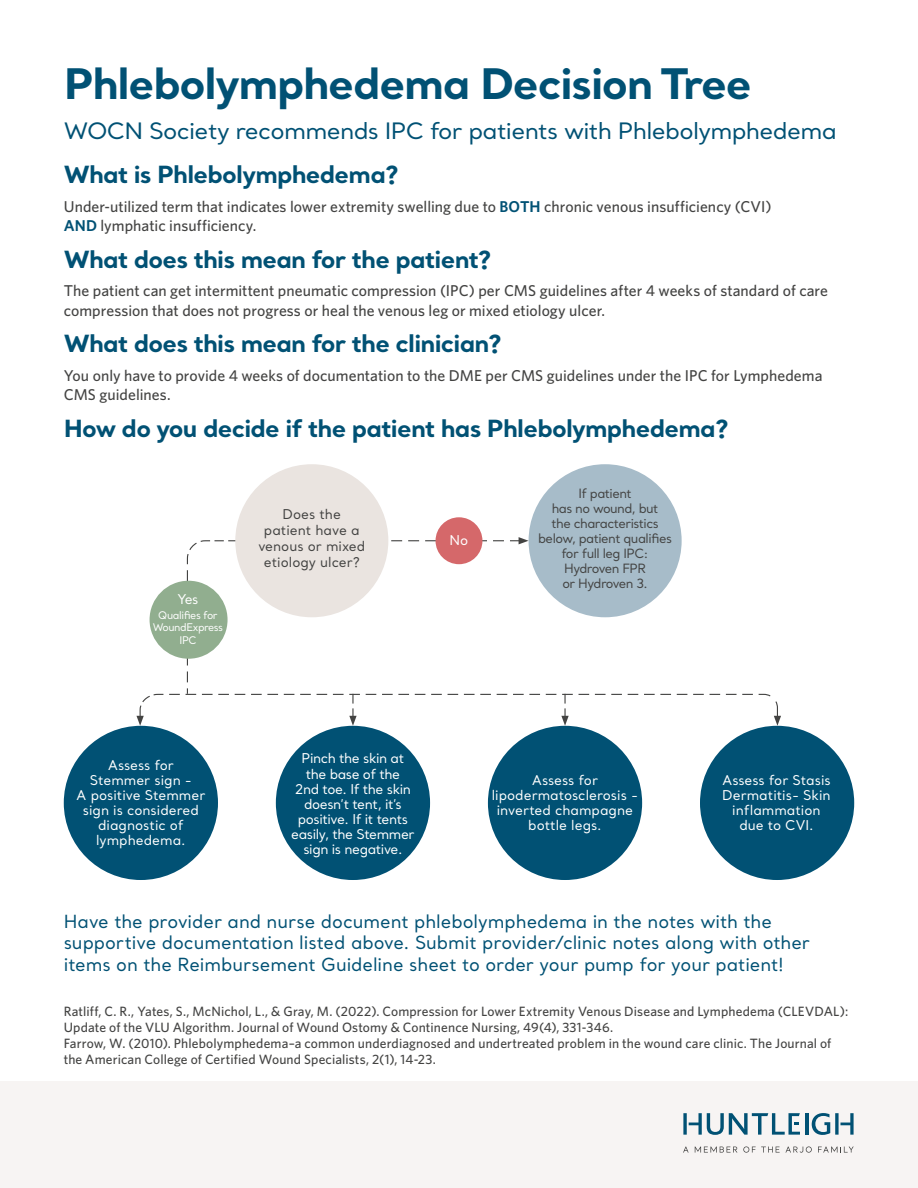
<style>
.page{position:relative;width:918px;height:1188px;background:#fff}
.page>*{position:absolute;margin:0;border:0;box-sizing:border-box;transform-origin:0 0}
.t1{font:700 41.85px "Santral";letter-spacing:-.03em;color:#015174;scale:1.06 1}
.t2{font:700 23.55px "Santral";letter-spacing:-.03em;color:#015174;scale:1.06 1}
.t3{font:22.5px "Santral";letter-spacing:-.03em;color:#015174;scale:1.06 1}
.t4{font:18px/21.6px "Santral";letter-spacing:-.005em;color:#015174}
.t5{font:500 15.75px/19.6px "Whitney";letter-spacing:.005em;color:#434342}
.t6{font:500 13.5px/16.2px "Whitney";letter-spacing:.01em;color:#434342}
.t7{font:13.5px/15px "Santral";color:#fff;text-align:center}
.t8{font:13.5px/15px "Santral";letter-spacing:-.03em;color:#fff;text-align:center}
.t9{font:13.5px/16.2px "Santral";color:#434342;text-align:center}
.t10{font:12.75px/15px "Santral";letter-spacing:-.04em;color:#434342;text-align:center}
.t11{font:10.5px/12.6px "Santral";letter-spacing:-.04em;color:#fff;text-align:center}
.s1{font-weight:600;color:#015174}
</style>
<div class="page">
<div style="left:0;top:1082px;width:918px;height:106px;background:#f7f4f3"></div>
<svg style="left:812px;top:1113px;width:42px;height:22px"></svg>
<hr style="left:805px;top:1113px;width:3px;height:22px;background:#015174">
<svg style="left:683px;top:1113px;width:117px;height:22px"></svg>
<svg style="left:683px;top:1147px;width:6px;height:6px"></svg>
<svg style="left:695px;top:1147px;width:42px;height:6px"></svg>
<svg style="left:743px;top:1146px;width:69px;height:7px"></svg>
<svg style="left:818px;top:1147px;width:36px;height:6px"></svg>
<div style="left:529px;top:464px;width:153px;height:153px;background:#a7bcc9;border-radius:50%"></div>
<div style="left:276px;top:726px;width:154px;height:154px;background:#015174;border-radius:50%"></div>
<div style="left:488px;top:726px;width:154px;height:154px;background:#015174;border-radius:50%"></div>
<div style="left:700px;top:726px;width:154px;height:154px;background:#015174;border-radius:50%"></div>
<div style="left:64px;top:726px;width:154px;height:154px;background:#015174;border-radius:50%"></div>
<div style="left:436px;top:517px;width:46px;height:47px;background:#d5686a;border-radius:50%"></div>
<svg style="left:136px;top:537px;width:645px;height:189px"></svg>
<div style="left:150px;top:581px;width:78px;height:78px;background:#91ae8f;border-radius:50%"></div>
<div style="left:235px;top:464px;width:153px;height:153px;background:#eae4e0;border-radius:50%"></div>
<h1 class="t1" style="left:64px;top:55px;width:651px">Phlebolymphedema Decision Tree</h1>
<h3 class="t3" style="left:64px;top:117px;width:731px">WOCN Society recommends IPC for patients with Phlebolymphedema</h3>
<h2 class="t2" style="left:64px;top:159px;width:317px">What is Phlebolymphedema?</h2>
<p class="t5" style="left:64px;top:196px;width:709px">Under-utilized term that indicates lower extremity swelling due to <span class="s1">BOTH</span> chronic venous insufficiency (CVI)<br><span class="s1">AND</span> lymphatic insufficiency.</p>
<h2 class="t2" style="left:64px;top:243px;width:405px">What does this mean for the patient?</h2>
<p class="t5" style="left:64px;top:281px;width:766px">The patient can get intermittent pneumatic compression (IPC) per CMS guidelines after 4 weeks of standard of care compression that does not progress or heal the venous leg or mixed etiology ulcer.</p>
<h2 class="t2" style="left:64px;top:328px;width:415px">What does this mean for the clinician?</h2>
<p class="t5" style="left:64px;top:365px;width:760px">You only have to provide 4 weeks of documentation to the DME per CMS guidelines under the IPC for Lymphedema<br>CMS guidelines.</p>
<h2 class="t2" style="left:64px;top:412px;width:629px">How do you decide if the patient has Phlebolymphedema?</h2>
<p class="t7" style="left:178px;top:591px;width:22px">Yes</p>
<p class="t11" style="left:153px;top:609px;width:72px">Qualifies for<br>WoundExpress<br>IPC</p>
<p class="t9" style="left:258px;top:506px;width:108px">Does the patient have a venous or mixed etiology ulcer?</p>
<p class="t7" style="left:450px;top:532px;width:20px">No</p>
<p class="t10" style="left:538px;top:486px;width:135px">If patient<br>has no wound, but<br>the characteristics below, patient qualifies for full leg IPC:<br>Hydroven FPR<br>or Hydroven 3.</p>
<p class="t7" style="left:76px;top:758px;width:131px">Assess for<br>Stemmer sign -<br>A positive Stemmer sign is considered diagnostic of lymphedema.</p>
<p class="t8" style="left:291px;top:751px;width:125px">Pinch the skin at the base of the<br>2nd toe. If the skin doesn’t tent, it’s positive. If it tents easily, the Stemmer sign is negative.</p>
<p class="t7" style="left:492px;top:773px;width:148px">Assess for lipodermatosclerosis - inverted champagne bottle legs.</p>
<p class="t7" style="left:722px;top:773px;width:110px">Assess for Stasis<br>Dermatitis- Skin inflammation due to CVI.</p>
<p class="t4" style="left:64px;top:910px;width:748px">Have the provider and nurse document phlebolymphedema in the notes with the supportive documentation listed above. Submit provider/clinic notes along with other items on the Reimbursement Guideline sheet to order your pump for your patient!</p>
<p class="t6" style="left:64px;top:1003px;width:786px">Ratliff, C. R., Yates, S., McNichol, L., &amp; Gray, M. (2022). Compression for Lower Extremity Venous Disease and Lymphedema (CLEVDAL):<br>Update of the VLU Algorithm. Journal of Wound Ostomy &amp; Continence Nursing, 49(4), 331-346.<br>Farrow, W. (2010). Phlebolymphedema–a common underdiagnosed and undertreated problem in the wound care clinic. The Journal of the American College of Certified Wound Specialists, 2(1), 14-23.</p>
</div>
